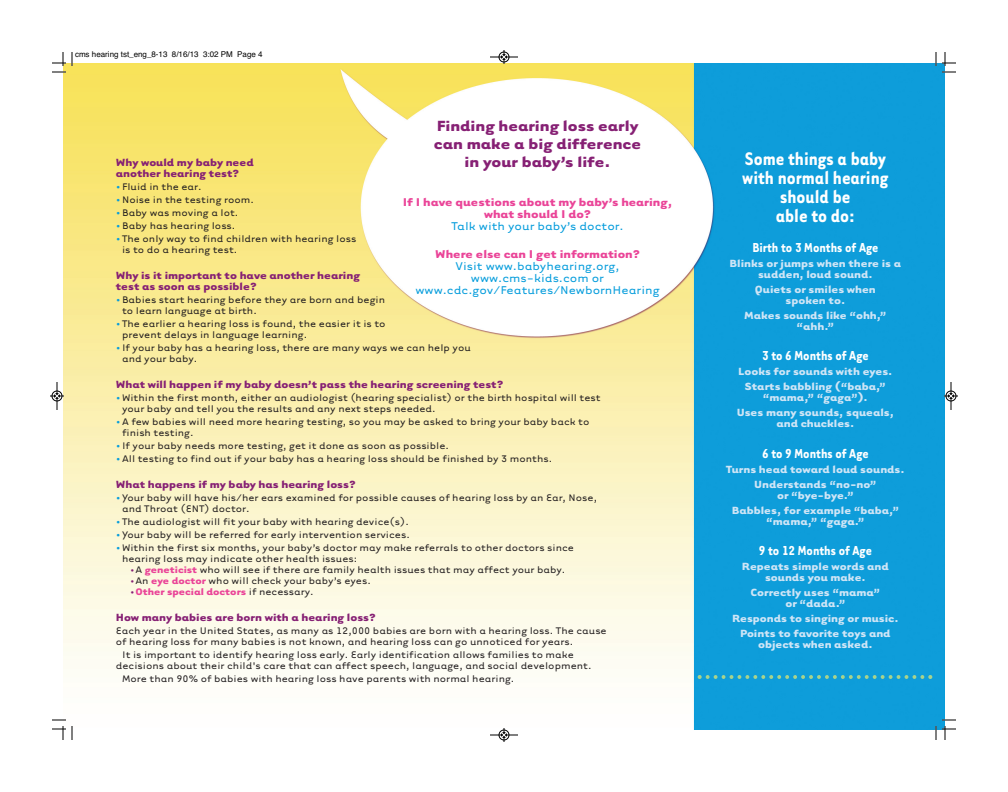
<style>
.page{position:relative;width:1008px;height:792px;background:#fff}
.page>*{position:absolute;margin:0;border:0;box-sizing:border-box;transform-origin:0 0}
.t1{font:700 21px/19px "Tarzana Narrow";color:#fff;text-align:center}
.t2{font:700 17px/18px "Tarzana Wide";color:#862074;text-align:center}
.t3{font:700 15px "Tarzana Narrow";color:#fff}
.t4{font:13px/12px "Tarzana Wide";color:#069ddc;text-align:center}
.t5{font:700 13px/12px "Tarzana Wide";color:#ea4498;text-align:center}
.t6{font:700 12px/11px "Tarzana Wide";color:#cfe5f6;text-align:center}
.t7{font:700 12px/11px "Tarzana Wide";color:#862074}
.t8{font:11px/11px "Tarzana Wide";color:#231f20}
.t9{font:700 11px "Tarzana Wide";color:#ea4498}
.t10{font:8px "Helvetica";color:#000}
.s1{font-size:12px;color:#069ddc}
.s2{color:#862074}
.s3{font-weight:700;color:#ea4498}
.s4{font-weight:400;color:#862074}
.s5{font-weight:400;color:#231f20}
</style>
<div class="page">
<img style="left:63px;top:63px;width:882px;height:666px">
<svg style="left:698px;top:675px;width:234px;height:4px"></svg>
<svg style="left:72px;top:52px;width:1px;height:14px"></svg>
<svg style="left:52px;top:72px;width:14px;height:1px"></svg>
<svg style="left:942px;top:72px;width:14px;height:1px"></svg>
<svg style="left:72px;top:726px;width:1px;height:14px"></svg>
<svg style="left:52px;top:52px;width:14px;height:14px"></svg>
<svg style="left:936px;top:52px;width:20px;height:14px"></svg>
<svg style="left:52px;top:720px;width:14px;height:20px"></svg>
<svg style="left:936px;top:720px;width:20px;height:20px"></svg>
<svg style="left:490px;top:50px;width:28px;height:14px"></svg>
<svg style="left:490px;top:728px;width:28px;height:14px"></svg>
<svg style="left:50px;top:382px;width:14px;height:28px"></svg>
<svg style="left:944px;top:382px;width:14px;height:28px"></svg>
<p class="t10" style="left:75px;top:51px;width:189px">cms hearing tst_eng_8-13 8/16/13 3:02 PM Page 4</p>
<h2 class="t2" style="left:434px;top:118px;width:209px">Finding hearing loss early can make a big difference in your baby’s life.</h2>
<p class="t5" style="left:403px;top:197px;width:271px">If I have questions about my baby’s hearing, what should I do?</p>
<p class="t4" style="left:452px;top:221px;width:173px">Talk with your baby’s doctor.</p>
<p class="t5" style="left:435px;top:250px;width:206px">Where else can I get information?</p>
<p class="t4" style="left:415px;top:262px;width:246px">Visit www.babyhearing.org, www.cms-kids.com or www.cdc.gov/Features/NewbornHearing</p>
<p class="t7" style="left:116px;top:158px;width:139px">Why would my baby need another hearing test?</p>
<p class="t8" style="left:116px;top:182px;width:87px"><span class="s1">•</span>Fluid in the ear.</p>
<p class="t8" style="left:116px;top:195px;width:140px"><span class="s1">•</span>Noise in the testing room.</p>
<p class="t8" style="left:116px;top:208px;width:124px"><span class="s1">•</span>Baby was moving a lot.</p>
<p class="t8" style="left:116px;top:221px;width:121px"><span class="s1">•</span>Baby has hearing loss.</p>
<p class="t8" style="left:122px;top:234px;width:236px;text-indent:-6px"><span class="s1">•</span>The only way to find children with hearing loss is to do a hearing test.</p>
<p class="t7" style="left:116px;top:271px;width:246px">Why is it important to have another hearing test as soon as possible?</p>
<p class="t8" style="left:122px;top:295px;width:265px;text-indent:-6px"><span class="s1">•</span>Babies start hearing before they are born and begin to learn language at birth.</p>
<p class="t8" style="left:122px;top:319px;width:265px;text-indent:-6px"><span class="s1">•</span>The earlier a hearing loss is found, the easier it is to prevent delays in language learning.</p>
<p class="t8" style="left:122px;top:343px;width:350px;text-indent:-6px"><span class="s1">•</span> If your baby has a hearing loss, there are many ways we can help you and your baby.</p>
<p class="t7" style="left:116px;top:380px;width:389px">What will happen if my baby doesn’t pass the hearing screening test?</p>
<p class="t8" style="left:122px;top:393px;width:480px;text-indent:-6px"><span class="s1">•</span>Within the first month, either an audiologist (hearing specialist) or the birth hospital will test your baby and tell you the results and any next steps needed.</p>
<p class="t8" style="left:122px;top:417px;width:469px;text-indent:-6px"><span class="s1">•</span>A few babies will need more hearing testing, so you may be asked to bring your baby back to finish testing.</p>
<p class="t8" style="left:116px;top:441px;width:335px"><span class="s1">•</span> If your baby needs more testing, get it done as soon as possible.</p>
<p class="t8" style="left:116px;top:454px;width:438px"><span class="s1">•</span>All testing to find out if your baby has a hearing loss should be finished by 3 months.</p>
<p class="t7" style="left:116px;top:480px;width:241px">What happens if my baby has hearing loss?</p>
<p class="t8" style="left:122px;top:493px;width:477px;text-indent:-6px"><span class="s1">•</span>Your baby will have his/her ears examined for possible causes of hearing loss by an Ear, Nose, and Throat (ENT) doctor.</p>
<p class="t8" style="left:116px;top:517px;width:295px"><span class="s1">•</span>The audiologist will fit your baby with hearing device(s).</p>
<p class="t8" style="left:116px;top:530px;width:296px"><span class="s1">•</span>Your baby will be referred for early intervention services.</p>
<p class="t8" style="left:122px;top:543px;width:453px;text-indent:-6px"><span class="s1">•</span>Within the first six months, your baby’s doctor may make referrals to other doctors since hearing loss may indicate other health issues:</p>
<p class="t8" style="left:130px;top:565px;width:437px"><span class="s2">•</span>A <span class="s3">geneticist</span> who will see if there are family health issues that may affect your baby.</p>
<p class="t8" style="left:130px;top:576px;width:242px"><span class="s2">•</span>An <span class="s3">eye doctor</span> who will check your baby’s eyes.</p>
<p class="t9" style="left:130px;top:588px;width:185px"><span class="s4">•</span>Other special doctors <span class="s5">if necessary.</span></p>
<p class="t7" style="left:116px;top:613px;width:261px">How many babies are born with a hearing loss?</p>
<p class="t8" style="left:116px;top:626px;width:492px">Each year in the United States, as many as 12,000 babies are born with a hearing loss. The cause of hearing loss for many babies is not known, and hearing loss can go unnoticed for years.</p>
<p class="t8" style="left:116px;top:650px;width:477px;text-indent:6px">It is important to identify hearing loss early. Early identification allows families to make decisions about their child's care that can affect speech, language, and social development.</p>
<p class="t8" style="left:122px;top:674px;width:394px">More than 90% of babies with hearing loss have parents with normal hearing.</p>
<h1 class="t1" style="left:742px;top:151px;width:148px">Some things a baby with normal hearing should be<br>able to do:</h1>
<h3 class="t3" style="left:752px;top:243px;width:127px">Birth to 3 Months of Age</h3>
<p class="t6" style="left:730px;top:259px;width:173px">Blinks or jumps when there is a sudden, loud sound.</p>
<p class="t6" style="left:755px;top:285px;width:122px">Quiets or smiles when spoken to.</p>
<p class="t6" style="left:744px;top:311px;width:144px">Makes sounds like “ohh,” “ahh.”</p>
<h3 class="t3" style="left:762px;top:351px;width:108px">3 to 6 Months of Age</h3>
<p class="t6" style="left:738px;top:365px;width:156px;line-height:15px">Looks for sounds with eyes.<br>Starts babbling (“baba,”</p>
<p class="t6" style="left:737px;top:392px;width:159px;line-height:15px">“mama,” “gaga”).<br>Uses many sounds, squeals,</p>
<p class="t6" style="left:776px;top:420px;width:79px">and chuckles.</p>
<h3 class="t3" style="left:762px;top:448px;width:108px">6 to 9 Months of Age</h3>
<p class="t6" style="left:726px;top:463px;width:180px;line-height:15px">Turns head toward loud sounds.<br>Understands “no-no”</p>
<p class="t6" style="left:732px;top:489px;width:169px;line-height:15px">or “bye-bye.”<br>Babbles, for example “baba,”</p>
<p class="t6" style="left:766px;top:517px;width:100px">“mama,” “gaga.”</p>
<h3 class="t3" style="left:759px;top:545px;width:115px">9 to 12 Months of Age</h3>
<p class="t6" style="left:742px;top:562px;width:148px">Repeats simple words and sounds you make.</p>
<p class="t6" style="left:751px;top:588px;width:131px">Correctly uses “mama” or “dada.”</p>
<p class="t6" style="left:732px;top:612px;width:168px;line-height:15px">Responds to singing or music.<br>Points to favorite toys and</p>
<p class="t6" style="left:758px;top:640px;width:116px">objects when asked.</p>
</div>
